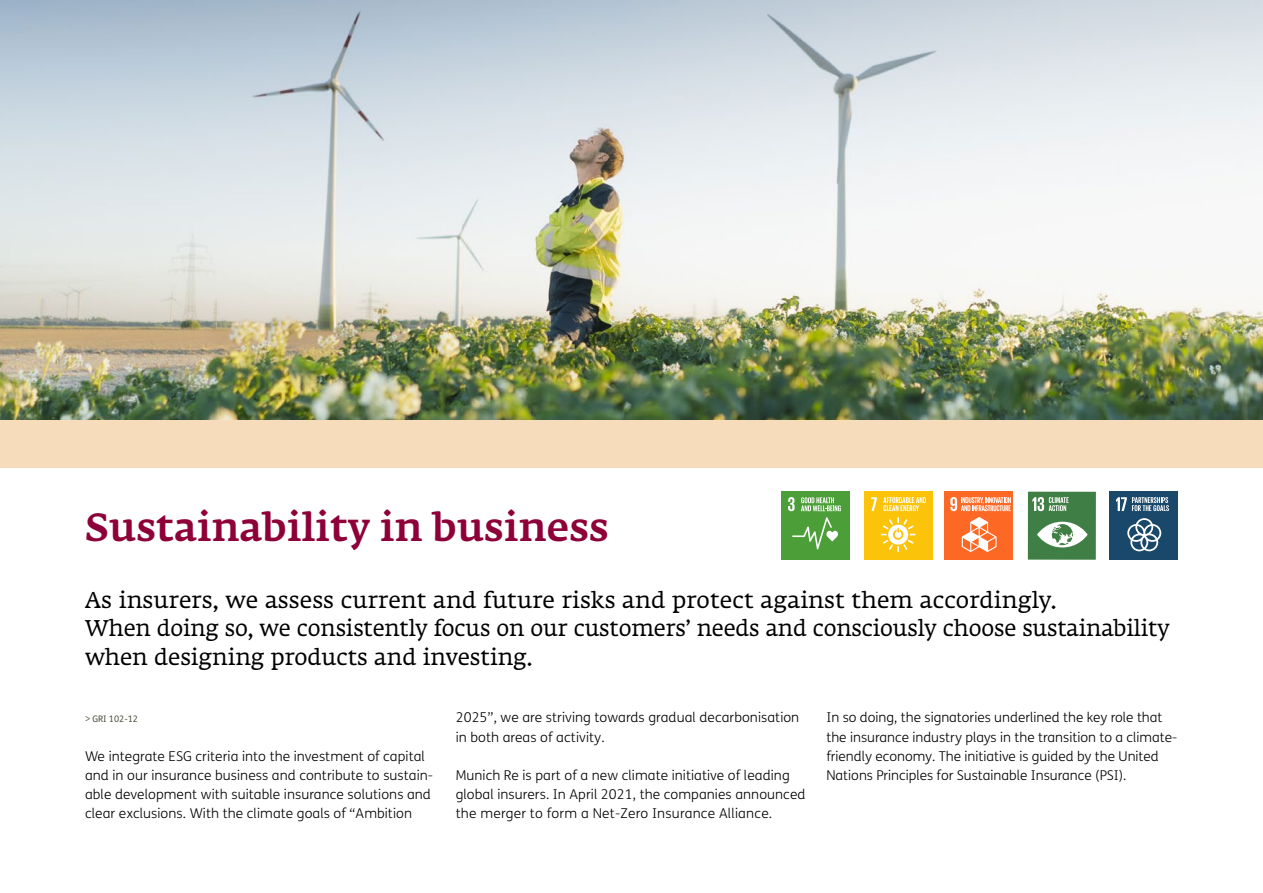
<style>
.page{position:relative;width:1263px;height:893px;background:#fff}
.page>*{position:absolute;margin:0;border:0;box-sizing:border-box;transform-origin:0 0}
.t1{font:500 39px "Fedra Serif A Pro";letter-spacing:.01em;color:#8e0038}
.t2{font:22.5px/28.7px "Fedra Serif A Pro";letter-spacing:-.005em;color:#000}
.t3{font:300 13.5px/19.2px "FS Me";letter-spacing:.005em;color:#000}
.t4{font:9px "FS Me";color:#545241}
</style>
<div class="page">
<img style="left:0;top:0;width:1263px;height:420px">
<div style="left:0;top:420px;width:1263px;height:48px;background:#f7dcbb"></div>
<svg style="left:1028px;top:492px;width:68px;height:68px;background:#659769"></svg>
<div style="left:945px;top:492px;width:68px;height:68px;background:#fd6925"></div>
<svg style="left:962px;top:517px;width:34px;height:35px"></svg>
<svg style="left:950px;top:497px;width:61px;height:14px"></svg>
<div style="left:864px;top:492px;width:68px;height:68px;background:#fcc30b"></div>
<svg style="left:881px;top:517px;width:35px;height:35px"></svg>
<svg style="left:871px;top:497px;width:6px;height:14px"></svg>
<svg style="left:883px;top:497px;width:43px;height:14px"></svg>
<div style="left:781px;top:492px;width:68px;height:68px;background:#4c9f38"></div>
<svg style="left:792px;top:517px;width:46px;height:32px"></svg>
<svg style="left:788px;top:497px;width:7px;height:14px"></svg>
<svg style="left:801px;top:497px;width:40px;height:14px"></svg>
<div style="left:1110px;top:492px;width:68px;height:68px;background:#19486a"></div>
<svg style="left:1127px;top:518px;width:34px;height:33px"></svg>
<svg style="left:1116px;top:497px;width:53px;height:14px"></svg>
<h1 class="t1" style="left:85px;top:504px;width:525px">Sustainability in business</h1>
<h2 class="t2" style="left:85px;top:585px;width:1086px">As insurers, we assess current and future risks and protect against them accordingly.<br>When doing so, we consistently focus on our customers’ needs and consciously choose sustainability when designing products and investing.</h2>
<p class="t4" style="left:85px;top:713px;width:54px">&gt; GRI 102-12</p>
<p class="t3" style="left:85px;top:746px;width:350px">We integrate ESG criteria into the investment of capital and in our insurance business and contribute to sustain&shy;able development with suitable insurance solutions and clear exclusions. With the climate goals of “Ambition</p>
<p class="t3" style="left:456px;top:708px;width:345px">2025”, we are striving towards gradual decarbonisation in both areas of activity.</p>
<p class="t3" style="left:456px;top:765px;width:351px">Munich Re is part of a new climate initiative of leading global insurers. In April 2021, the companies announced the merger to form a Net-Zero Insurance Alliance.</p>
<p class="t3" style="left:826px;top:708px;width:352px">In so doing, the signatories underlined the key role that the insurance industry plays in the transition to a climate&shy;friendly economy. The initiative is guided by the United Nations Principles for Sustainable Insurance (PSI).</p>
</div>
